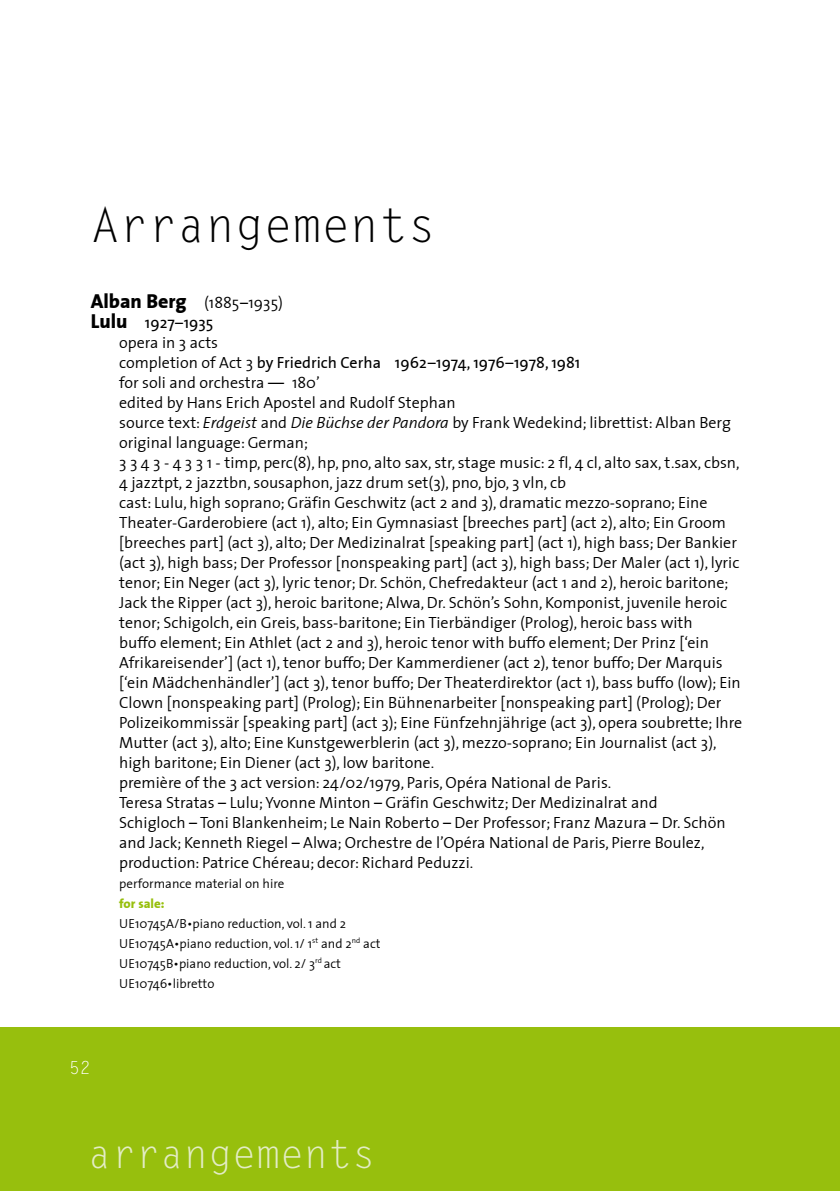
<style>
.page{position:relative;width:840px;height:1191px;background:#fff}
.page>*{position:absolute;margin:0;border:0;box-sizing:border-box;transform-origin:0 0}
.t1{font:48px "Letter Gothic LTCE";color:#000}
.t2{font:40px "Letter Gothic";color:#e3ecc5}
.t3{font:18px "Letter Gothic";color:#fff}
.t4{font:16px/20px "The Sans Semi Light Plain";color:#000}
.t5{font:16px "The Sans Plain";color:#000}
.t6{font:13px/20px "The Sans Semi Light Plain";color:#000}
.t7{font:13px "The Sans Extra Bold Plain";color:#97bf0d}
.s1{font-family:"The Sans Extra Bold Plain";font-size:20px}
.s2{font-family:"The Sans Semi Light Plain"}
.s3{font-family:"The Sans";font-weight:300;font-style:italic}
</style>
<div class="page">
<div style="left:0;top:1027px;width:839px;height:164px;background:#97bf0d"></div>
<h1 class="t1" style="left:91px;top:197px;width:347px">Arrangements</h1>
<p class="t4" style="left:91px;top:291px;width:194px"><span class="s1">Alban Berg</span> (1885–1935)</p>
<p class="t5" style="left:91px;top:309px;width:124px"><span class="s1">Lulu</span> 1927–1935</p>
<p class="t4" style="left:119px;top:331px;width:100px">opera in 3 acts</p>
<p class="t5" style="left:119px;top:349px;width:462px"><span class="s2">completion of Act 3</span> by Friedrich Cerha 1962–1974, 1976–1978, 1981</p>
<p class="t4" style="left:119px;top:371px;width:624px">for soli and orchestra — 180’<br>edited by Hans Erich Apostel and Rudolf Stephan<br>source text: <span class="s3">Erdgeist</span> and <span class="s3">Die Büchse der Pandora</span> by Frank Wedekind; librettist: Alban Berg original language: German;<br>3 3 4 3 - 4 3 3 1 - timp, perc(8), hp, pno, alto sax, str, stage music: 2 fl, 4 cl, alto sax, t.sax, cbsn, 4 jazztpt, 2 jazztbn, sousaphon, jazz drum set(3), pno, bjo, 3 vln, cb<br>cast: Lulu, high soprano; Gräfin Geschwitz (act 2 and 3), dramatic mezzo-soprano; Eine Theater-Garderobiere (act 1), alto; Ein Gymnasiast [breeches part] (act 2), alto; Ein Groom [breeches part] (act 3), alto; Der Medizinalrat [speaking part] (act 1), high bass; Der Bankier (act 3), high bass; Der Professor [nonspeaking part] (act 3), high bass; Der Maler (act 1), lyric tenor; Ein Neger (act 3), lyric tenor; Dr. Schön, Chefredakteur (act 1 and 2), heroic baritone; Jack the Ripper (act 3), heroic baritone; Alwa, Dr. Schön’s Sohn, Komponist, juvenile heroic tenor; Schigolch, ein Greis, bass-baritone; Ein Tierbändiger (Prolog), heroic bass with<br>buffo element; Ein Athlet (act 2 and 3), heroic tenor with buffo element; Der Prinz [‘ein Afrikareisender’] (act 1), tenor buffo; Der Kammerdiener (act 2), tenor buffo; Der Marquis [‘ein Mädchenhändler’] (act 3), tenor buffo; Der Theaterdirektor (act 1), bass buffo (low); Ein Clown [nonspeaking part] (Prolog); Ein Bühnenarbeiter [nonspeaking part] (Prolog); Der Polizeikommissär [speaking part] (act 3); Eine Fünfzehnjährige (act 3), opera soubrette; Ihre Mutter (act 3), alto; Eine Kunstgewerblerin (act 3), mezzo-soprano; Ein Journalist (act 3), high baritone; Ein Diener (act 3), low baritone.<br>première of the 3 act version: 24/02/1979, Paris, Opéra National de Paris.<br>Teresa Stratas – Lulu; Yvonne Minton – Gräfin Geschwitz; Der Medizinalrat and<br>Schigloch – Toni Blankenheim; Le Nain Roberto – Der Professor; Franz Mazura – Dr. Schön and Jack; Kenneth Riegel – Alwa; Orchestre de l’Opéra National de Paris, Pierre Boulez, production: Patrice Chéreau; decor: Richard Peduzzi.</p>
<p class="t6" style="left:119px;top:873px;width:166px">performance material on hire</p>
<p class="t7" style="left:119px;top:892px;width:47px">for sale:</p>
<p class="t6" style="left:119px;top:913px;width:263px">UE10745A/B•piano reduction, vol. 1 and 2<br>UE10745A•piano reduction, vol. 1/ 1<sup>st</sup> and 2<sup>nd</sup> act UE10745B•piano reduction, vol. 2/ 3<sup>rd</sup> act UE10746•libretto</p>
<p class="t3" style="left:69px;top:1057px;width:23px">52</p>
<h2 class="t2" style="left:88px;top:1130px;width:289px">arrangements</h2>
</div>
